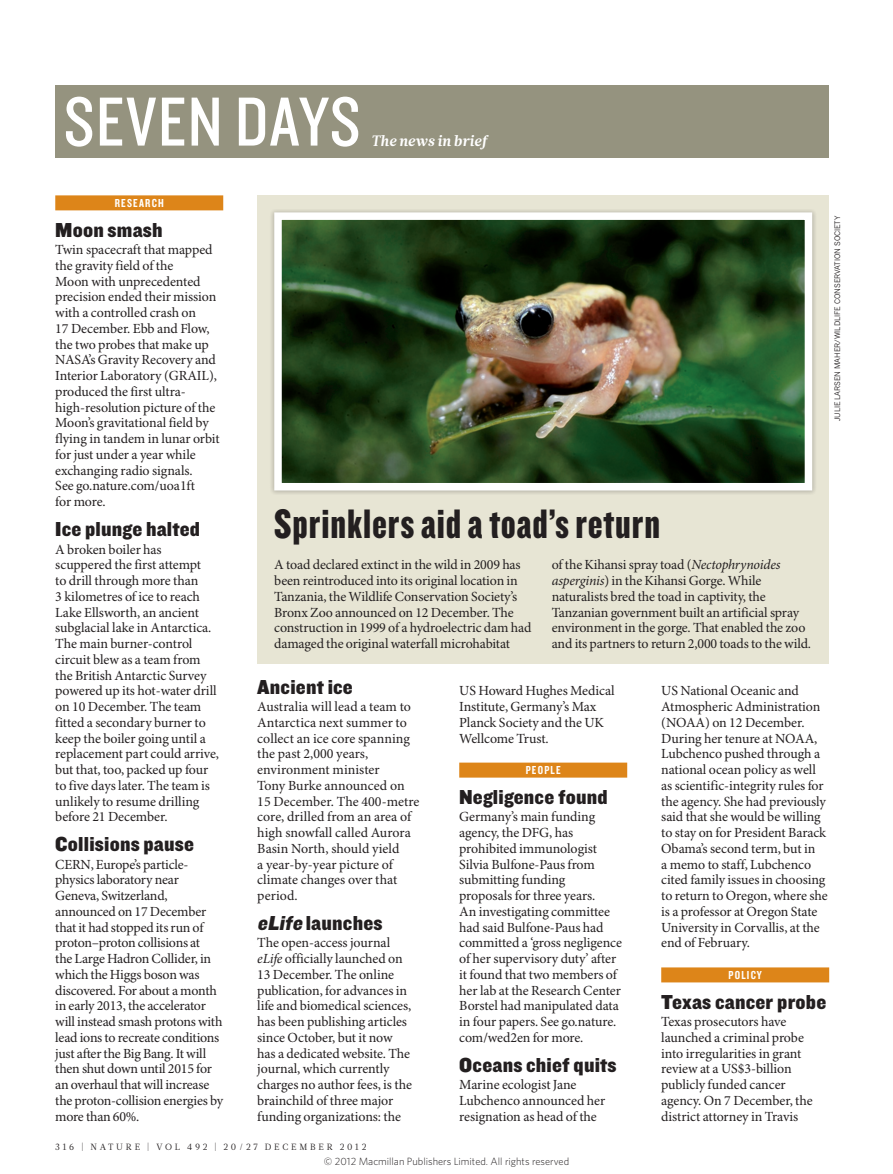
<style>
.page{position:relative;width:893px;height:1174px;background:#fff}
.page>*{position:absolute;margin:0;border:0;box-sizing:border-box;transform-origin:0 0}
.SECTION_HEADING_BOXE{font:72px "Knockout 29 Junior Ltweight";letter-spacing:.02em;color:#fff}
.BRIEFS_BOX_HEAD{font:42.75px "Knockout 69 Full Liteweight";letter-spacing:.02em;color:#231f20}
.BRIEFS_HEAD_14{font:21px "Knockout 71 Full Middlewt";letter-spacing:.01em;color:#231f20}
.t1{font:italic 700 15px "Glosa Math";letter-spacing:.01em;color:#fff}
.BODY_TEXT_R_L_1ST_PA{font:13.95px/15.8px "Minion Pro";letter-spacing:-.01em;color:#231f20}
.BRIEFS_SUBJECT_STRAP{font:12px "Knockout 49 Liteweight 2";letter-spacing:.1em;color:#fff}
.t2{font:300 10.5px "Whitney";color:#231f20}
.t3{font:9px "Glosa Math";letter-spacing:.3em;color:#231f20}
.PIC_CREDIT{font:7.5px "News Gothic MTOT";color:#231f20}
.s1{font-style:italic}
</style>
<div class="page">
<div style="left:257px;top:195px;width:572px;height:469px;background:#e7e5d4"></div>
<div style="left:269px;top:208px;width:547px;height:287px;background:#231f20;opacity:.25"></div>
<img style="left:283px;top:221px;width:520px;height:260px">
<div style="left:274px;top:212px;width:538px;height:278px;border:8px solid #fff"></div>
<div style="left:459px;top:762px;width:168px;height:15px;background:#dd8519"></div>
<div style="left:55px;top:195px;width:168px;height:15px;background:#dd8519"></div>
<div style="left:661px;top:967px;width:168px;height:15px;background:#dd8519"></div>
<div style="left:55px;top:85px;width:774px;height:72px;background:#95937f"></div>
<p class="SECTION_HEADING_BOXE" style="left:64px;top:75px;width:298px">SEVEN DAYS</p>
<p class="t1" style="left:371px;top:130px;width:117px">The news in brief</p>
<p class="BRIEFS_SUBJECT_STRAP" style="left:115px;top:195px;width:50px">RESEARCH</p>
<p class="BRIEFS_HEAD_14" style="left:55px;top:215px;width:109px">Moon smash</p>
<p class="BODY_TEXT_R_L_1ST_PA" style="left:55px;top:242px;width:166px">Twin spacecraft that mapped the gravity field of the<br>Moon with unprecedented precision ended their mission with a controlled crash on<br>17 December. Ebb and Flow, the two probes that make up<br>NASA’s Gravity Recovery and<br>Interior Laboratory (GRAIL), produced the first ultra&shy;high-resolution picture of the<br>Moon’s gravitational field by flying in tandem in lunar orbit for just under a year while exchanging radio signals.<br>See go.nature.com/uoa1ft<br>for more.</p>
<p class="BRIEFS_HEAD_14" style="left:55px;top:515px;width:146px">Ice plunge halted</p>
<p class="BODY_TEXT_R_L_1ST_PA" style="left:55px;top:542px;width:165px">A broken boiler has scuppered the first attempt<br>to drill through more than<br>3 kilometres of ice to reach<br>Lake Ellsworth, an ancient subglacial lake in Antarctica.<br>The main burner-control circuit blew as a team from the British Antarctic Survey powered up its hot-water drill on 10 December. The team fitted a secondary burner to keep the boiler going until a replacement part could arrive, but that, too, packed up four to five days later. The team is unlikely to resume drilling before 21 December.</p>
<p class="BRIEFS_HEAD_14" style="left:55px;top:830px;width:140px">Collisions pause</p>
<p class="BODY_TEXT_R_L_1ST_PA" style="left:55px;top:857px;width:169px">CERN, Europe’s particle&shy;physics laboratory near<br>Geneva, Switzerland, announced on 17 December that it had stopped its run of proton–proton collisions at<br>the Large Hadron Collider, in which the Higgs boson was discovered. For about a month in early 2013, the accelerator will instead smash protons with lead ions to recreate conditions just after the Big Bang. It will then shut down until 2015 for an overhaul that will increase the proton-collision energies by more than 60%.</p>
<p class="PIC_CREDIT" style="left:833px;top:421px;width:207px;rotate:-90deg">JULIE LARSEN MAHER/WILDLIFE CONSERVATION SOCIETY</p>
<p class="BRIEFS_BOX_HEAD" style="left:274px;top:497px;width:387px">Sprinklers aid a toad’s return</p>
<p class="BODY_TEXT_R_L_1ST_PA" style="left:274px;top:557px;width:259px">A toad declared extinct in the wild in 2009 has been reintroduced into its original location in Tanzania, the Wildlife Conservation Society’s Bronx Zoo announced on 12 December. The construction in 1999 of a hydroelectric dam had damaged the original waterfall microhabitat</p>
<p class="BODY_TEXT_R_L_1ST_PA" style="left:552px;top:557px;width:261px">of the Kihansi spray toad (<span class="s1">Nectophrynoides asperginis</span>) in the Kihansi Gorge. While naturalists bred the toad in captivity, the Tanzanian government built an artificial spray environment in the gorge. That enabled the zoo and its partners to return 2,000 toads to the wild.</p>
<p class="BRIEFS_HEAD_14" style="left:257px;top:672px;width:97px">Ancient ice</p>
<p class="BODY_TEXT_R_L_1ST_PA" style="left:257px;top:699px;width:164px">Australia will lead a team to<br>Antarctica next summer to collect an ice core spanning the past 2,000 years, environment minister<br>Tony Burke announced on<br>15 December. The 400-metre core, drilled from an area of high snowfall called Aurora<br>Basin North, should yield<br>a year-by-year picture of climate changes over that period.</p>
<p class="BRIEFS_HEAD_14" style="left:257px;top:908px;width:127px"><span class="s1">eLife</span> launches</p>
<p class="BODY_TEXT_R_L_1ST_PA" style="left:257px;top:935px;width:156px">The open-access journal <span class="s1">eLife</span> officially launched on<br>13 December. The online publication, for advances in life and biomedical sciences, has been publishing articles since October, but it now has a dedicated website. The journal, which currently charges no author fees, is the brainchild of three major funding organizations: the</p>
<p class="BODY_TEXT_R_L_1ST_PA" style="left:459px;top:683px;width:157px">US Howard Hughes Medical<br>Institute, Germany’s Max<br>Planck Society and the UK<br>Wellcome Trust.</p>
<p class="BRIEFS_SUBJECT_STRAP" style="left:526px;top:762px;width:37px">PEOPLE</p>
<p class="BRIEFS_HEAD_14" style="left:459px;top:782px;width:150px">Negligence found</p>
<p class="BODY_TEXT_R_L_1ST_PA" style="left:459px;top:809px;width:164px">Germany’s main funding agency, the DFG, has prohibited immunologist<br>Silvia Bulfone-Paus from submitting funding proposals for three years.<br>An investigating committee had said Bulfone-Paus had committed a ‘gross negligence of her supervisory duty’ after it found that two members of her lab at the Research Center<br>Borstel had manipulated data in four papers. See go.nature. com/wed2en for more.</p>
<p class="BRIEFS_HEAD_14" style="left:459px;top:1050px;width:159px">Oceans chief quits</p>
<p class="BODY_TEXT_R_L_1ST_PA" style="left:459px;top:1077px;width:147px">Marine ecologist Jane<br>Lubchenco announced her resignation as head of the</p>
<p class="BODY_TEXT_R_L_1ST_PA" style="left:661px;top:683px;width:168px">US National Oceanic and<br>Atmospheric Administration (NOAA) on 12 December.<br>During her tenure at NOAA,<br>Lubchenco pushed through a national ocean policy as well as scientific-integrity rules for the agency. She had previously said that she would be willing to stay on for President Barack<br>Obama’s second term, but in<br>a memo to staff, Lubchenco cited family issues in choosing to return to Oregon, where she is a professor at Oregon State<br>University in Corvallis, at the end of February.</p>
<p class="BRIEFS_SUBJECT_STRAP" style="left:728px;top:967px;width:35px">POLICY</p>
<p class="BRIEFS_HEAD_14" style="left:661px;top:987px;width:167px">Texas cancer probe</p>
<p class="BODY_TEXT_R_L_1ST_PA" style="left:661px;top:1014px;width:153px">Texas prosecutors have launched a criminal probe into irregularities in grant review at a US$3-billion publicly funded cancer agency. On 7 December, the district attorney in Travis</p>
<p class="t3" style="left:55px;top:1141px;width:312px">316 | NATURE | VOL 492 | 20/27 DECEMBER 2012</p>
<p class="t2" style="left:324px;top:1154px;width:247px">© 2012 Macmillan Publishers Limited. All rights reserved</p>
</div>
